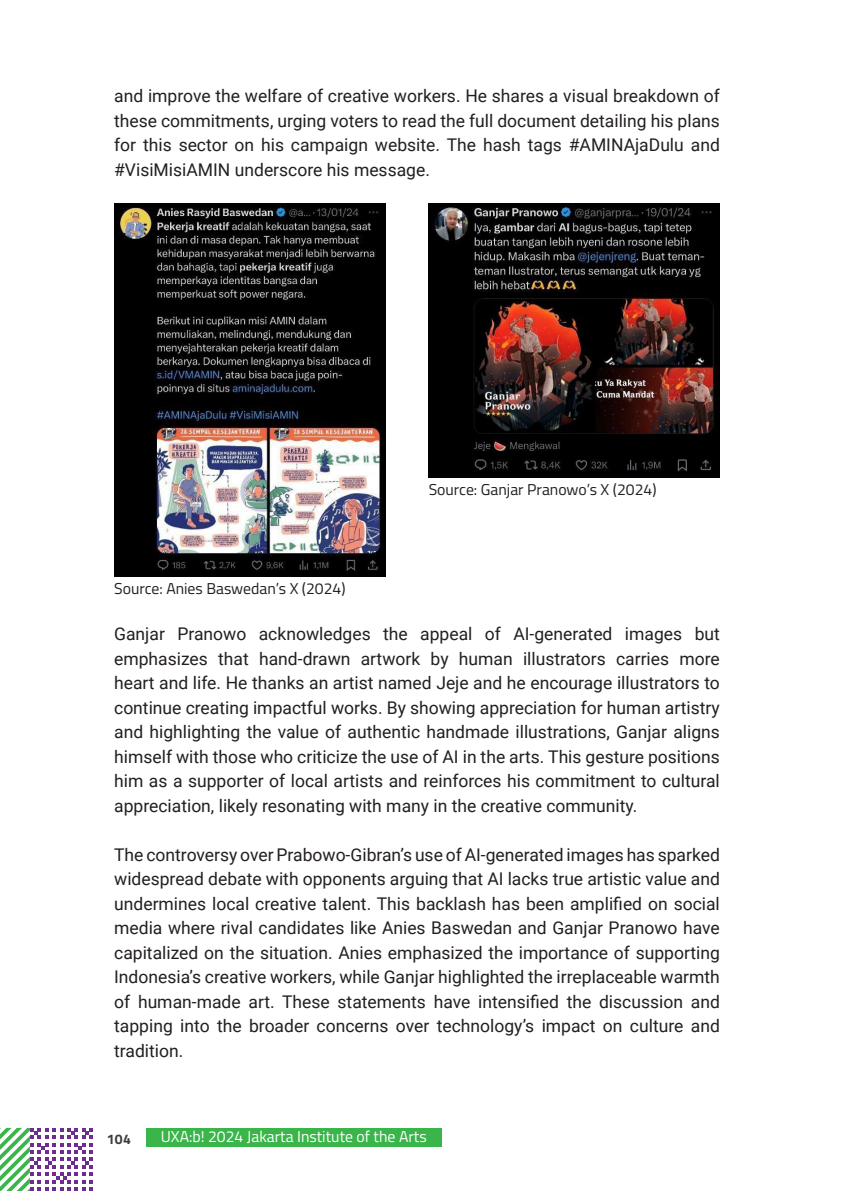
<style>
.page{position:relative;width:844px;height:1191px;background:#fff}
.page>*{position:absolute;margin:0;border:0;box-sizing:border-box;transform-origin:0 0}
.t1{font:17.5px/24.5px "Roboto";color:#231f20;text-align:justify}
.t2{font:15.75px "Titillium Web";color:#231f20}
.t3{font:15.75px "Titillium Web";color:#fff}
.t4{font:700 14px "Titillium Web";color:#3e3e3f}
</style>
<div class="page">
<div style="left:146px;top:1128px;width:295px;height:18px;background:#3ab54a"></div>
<svg style="left:0;top:1127px;width:93px;height:64px"></svg>
<img style="left:114px;top:203px;width:272px;height:373px">
<img style="left:428px;top:203px;width:291px;height:274px">
<p class="t1" style="left:114px;top:84px;width:607px">and improve the welfare of creative workers. He shares a visual breakdown of these commitments, urging voters to read the full document detailing his plans for this sector on his campaign website. The hash tags #AMINAjaDulu and #VisiMisiAMIN underscore his message.</p>
<p class="t2" style="left:114px;top:576px;width:233px">Source: Anies Baswedan’s X (2024)</p>
<p class="t2" style="left:428px;top:477px;width:229px">Source: Ganjar Pranowo’s X (2024)</p>
<p class="t1" style="left:114px;top:622px;width:607px">Ganjar Pranowo acknowledges the appeal of AI-generated images but emphasizes that hand-drawn artwork by human illustrators carries more heart and life. He thanks an artist named Jeje and he encourage illustrators to continue creating impactful works. By showing appreciation for human artistry and highlighting the value of authentic handmade illustrations, Ganjar aligns himself with those who criticize the use of AI in the arts. This gesture positions him as a supporter of local artists and reinforces his commitment to cultural appreciation, likely resonating with many in the creative community.</p>
<p class="t1" style="left:114px;top:842px;width:607px">The controversy over Prabowo-Gibran’s use of AI-generated images has sparked widespread debate with opponents arguing that AI lacks true artistic value and undermines local creative talent. This backlash has been amplified on social media where rival candidates like Anies Baswedan and Ganjar Pranowo have capitalized on the situation. Anies emphasized the importance of supporting Indonesia’s creative workers, while Ganjar highlighted the irreplaceable warmth of human-made art. These statements have intensified the discussion and tapping into the broader concerns over technology’s impact on culture and tradition.</p>
<p class="t4" style="left:107px;top:1128px;width:26px">104</p>
<p class="t3" style="left:161px;top:1124px;width:267px">UXA:b! 2024 Jakarta Institute of the Arts</p>
</div>
